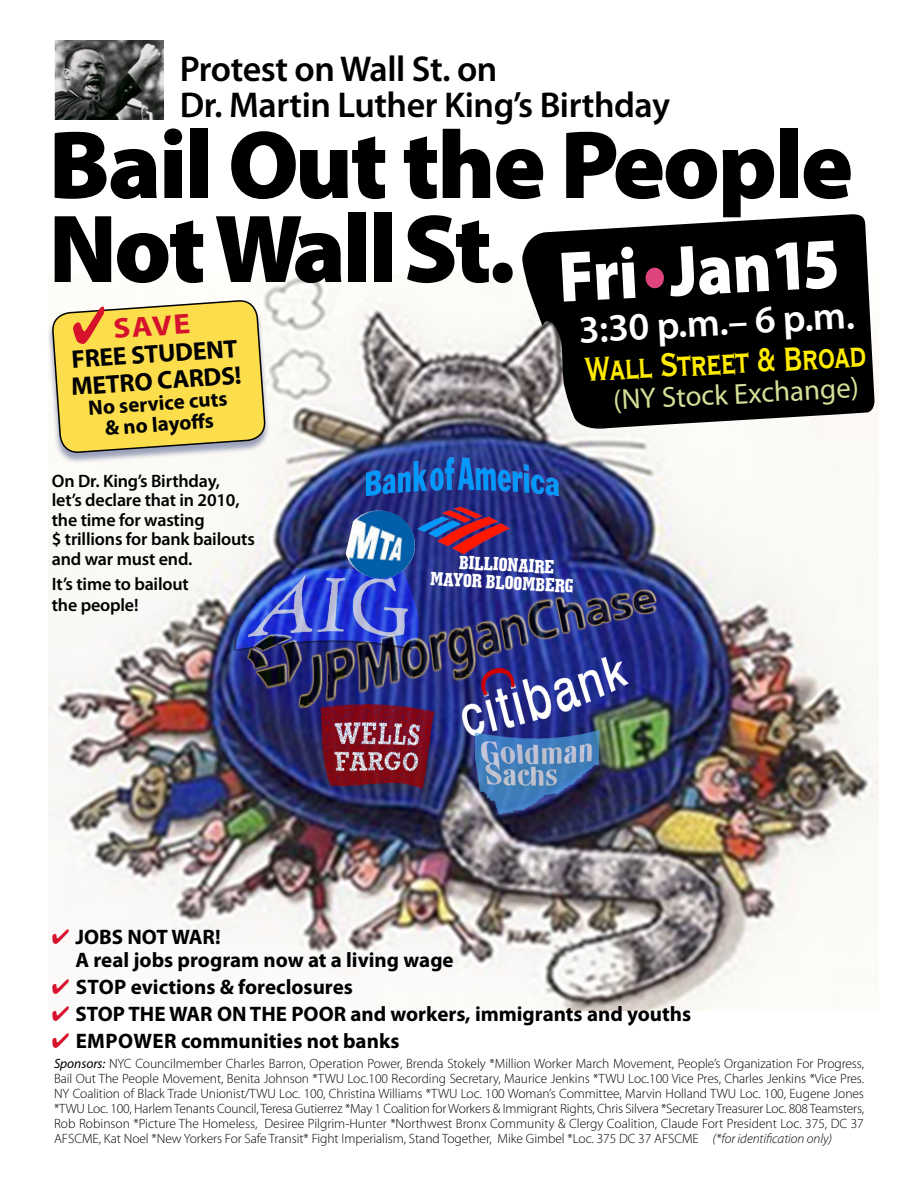
<style>
.page{position:relative;width:918px;height:1188px;background:#fff}
.page>*{position:absolute;margin:0;border:0;box-sizing:border-box;transform-origin:0 0}
.t1{font:900 97.5px/84px "Myriad Pro";letter-spacing:-.025em;color:#000}
.t2{font:900 72.3px "Myriad Pro";color:#fff;scale:.9 1}
.t3{font:700 condensed 43.5px "Copperplate Gothic BT";color:#ffec00;scale:.83 1}
.t4{font:600 39px "Myriad Pro";color:#fff}
.t5{font:600 36px/36px "Myriad Pro";letter-spacing:-.015em;color:#000}
.t6{font:28.95px "Myriad Pro";color:#d1e097}
.t7{font:700 28.5px "Myriad Pro";color:#d6122d;scale:1.1 1}
.t8{font:700 25.5px/27px "Myriad Pro";color:#000}
.t9{font:700 21px/22.5px "Myriad Pro";color:#000}
.t10{font:19.35px/18px "Geometric Slab 703 BT Xtra Bold Cond";color:#fff;text-align:center}
.t11{font:600 18px/19.5px "Myriad Pro";letter-spacing:-.01em;color:#000}
.t12{font:300 13.5px/15px "Myriad Pro";letter-spacing:-.005em;color:#000;text-align:justify}
.s1{color:#df437e}
.s2{color:#d6122d}
.s3{font-weight:400;font-style:italic}
.s4{font-style:italic}
</style>
<div class="page">
<img style="left:48px;top:274px;width:831px;height:737px">
<svg style="left:522px;top:214px;width:353px;height:217px;background:#242424"></svg>
<div style="left:47px;top:301px;width:223px;height:163px;background:#283572;opacity:.45"></div>
<img style="left:54px;top:40px;width:109px;height:79px">
<img style="left:346px;top:510px;width:72px;height:72px">
<svg style="left:52px;top:275px;width:214px;height:203px"></svg>
<p class="t5" style="left:180px;top:50px;width:492px">Protest on Wall St. on<br>Dr. Martin Luther King’s Birthday</p>
<p class="t1" style="left:49px;top:119px;width:806px">Bail Out the People<br>Not Wall St.</p>
<p class="t2" style="left:556px;top:229px;width:314px;rotate:-3deg">Fri<span class="s1">•</span>Jan 15</p>
<p class="t4" style="left:578px;top:305px;width:278px;rotate:-3deg">3:30 p.m.– 6 p.m.</p>
<p class="t3" style="left:584px;top:346px;width:341px;rotate:-3deg">Wall Street &amp; Broad</p>
<p class="t7" style="left:112px;top:310px;width:72px;rotate:-4deg">SAVE</p>
<p class="t8" style="left:68px;top:346px;width:172px;rotate:-4deg">FREE STUDENT<br>METRO CARDS!</p>
<p class="t9" style="left:88px;top:397px;width:141px;line-height:21px;text-align:center;rotate:-4deg">No service cuts &amp; no layoff s</p>
<p class="t6" style="left:612px;top:382px;width:247px;rotate:-3deg">(NY Stock Exchange)</p>
<p class="t11" style="left:52px;top:470px;width:205px">On Dr. King’s Birthday,<br>let’s declare that in 2010, the time for wasting<br>$ trillions for bank bailouts and war must end.</p>
<p class="t11" style="left:52px;top:573px;width:139px;line-height:21px">It’s time to bailout the people!</p>
<p class="t10" style="left:432px;top:551px;width:145px;rotate:3deg">BILLIONAIRE<br>MAYOR BLOOMBERG</p>
<p class="t9" style="left:75px;top:925px;width:380px;text-indent:-24px"><span class="s2">✔</span> JOBS NOT WAR!<br>A real jobs program now at a living wage</p>
<p class="t9" style="left:52px;top:975px;width:303px"><span class="s2">✔</span> STOP evictions &amp; foreclosures</p>
<p class="t9" style="left:52px;top:1002px;width:641px"><span class="s2">✔</span> STOP THE WAR ON THE POOR and workers, immigrants and youths</p>
<p class="t9" style="left:52px;top:1029px;width:349px"><span class="s2">✔</span> EMPOWER communities not banks</p>
<p class="t12" style="left:54px;top:1056px;width:812px"><span class="s3">Sponsors:</span> NYC Councilmember Charles Barron, Operation Power, Brenda Stokely *Million Worker March Movement, People’s Organization For Progress, Bail Out The People Movement, Benita Johnson *TWU Loc.100 Recording Secretary, Maurice Jenkins *TWU Loc.100 Vice Pres, Charles Jenkins *Vice Pres.<br>NY Coalition of Black Trade Unionist/TWU Loc. 100, Christina Williams *TWU Loc. 100 Woman’s Committee, Marvin Holland TWU Loc. 100, Eugene Jones *TWU Loc. 100, Harlem Tenants Council, Teresa Gutierrez *May 1 Coalition for Workers &amp; Immigrant Rights, Chris Silvera *Secretary Treasurer Loc. 808 Teamsters, Rob Robinson *Picture The Homeless, Desiree Pilgrim-Hunter *Northwest Bronx Community &amp; Clergy Coalition, Claude Fort President Loc. 375, DC 37<br>AFSCME, Kat Noel *New Yorkers For Safe Transit* Fight Imperialism, Stand Together, Mike Gimbel *Loc. 375 DC 37 AFSCME <span class="s4">(*for identification only)</span></p>
</div>
